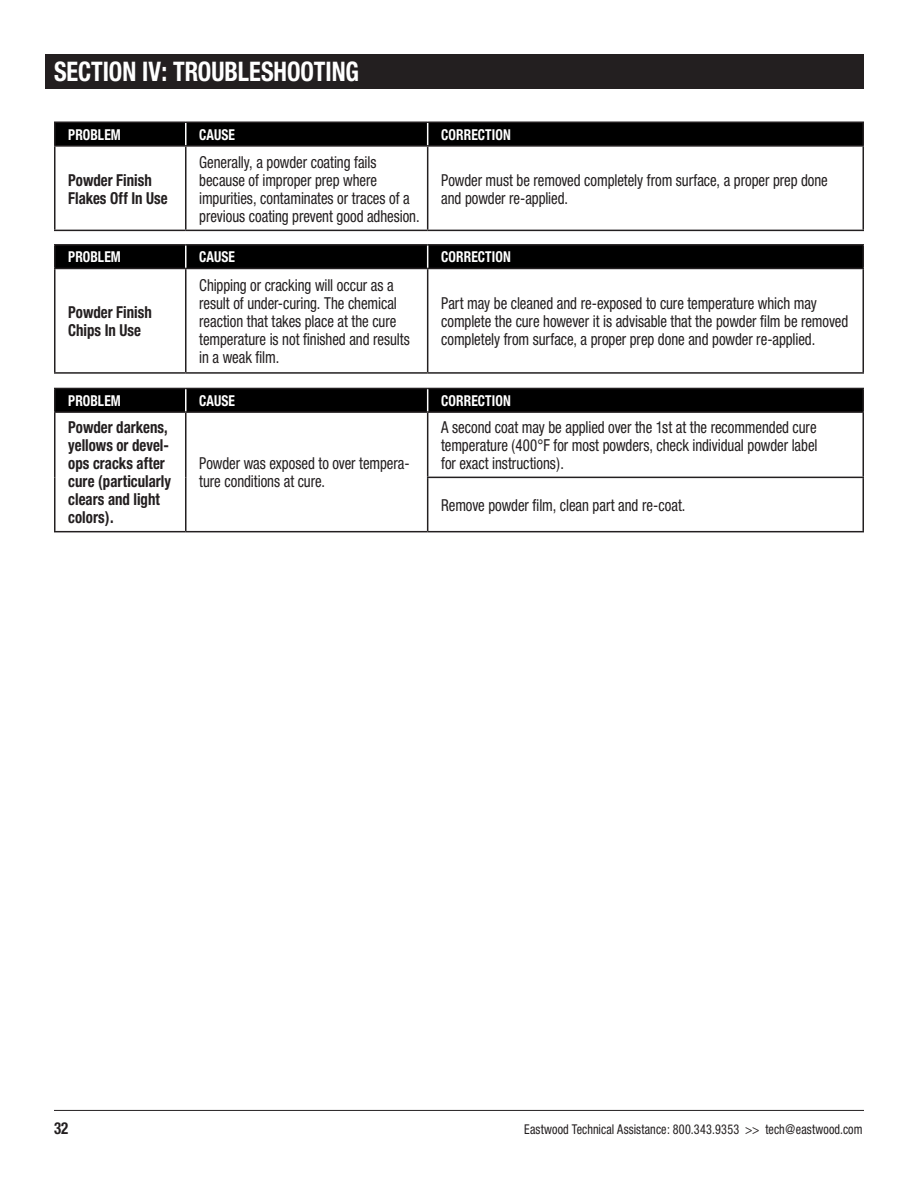
<style>
.page{position:relative;width:918px;height:1188px;background:#fff}
.page>*{position:absolute;margin:0;border:0;box-sizing:border-box;transform-origin:0 0}
.t1{font:700 condensed 27px "Helvetica Neue";color:#fff;scale:.9 1}
.t2{font:condensed 16.5px/18px "Helvetica Neue";letter-spacing:-.005em;color:#231f20;scale:.9 1}
.t3{font:700 condensed 16.5px/18px "Helvetica Neue";color:#231f20;scale:.9 1}
.t4{font:700 condensed 15px "Helvetica Neue";letter-spacing:.005em;color:#fff;scale:.9 1}
.t5{font:condensed 13.5px "Helvetica Neue";letter-spacing:.01em;color:#231f20;scale:.9 1}
</style>
<div class="page">
<hr style="left:54px;top:1110px;width:810px;height:1px;background:#231f20">
<div style="left:45px;top:54px;width:819px;height:35px;background:#231f20"></div>
<hr style="left:54px;top:147px;width:2px;height:83px;background:#231f20">
<hr style="left:185px;top:147px;width:2px;height:83px;background:#231f20">
<hr style="left:427px;top:147px;width:1px;height:83px;background:#231f20">
<hr style="left:862px;top:147px;width:2px;height:83px;background:#231f20">
<hr style="left:54px;top:230px;width:132px;height:1px;background:#231f20">
<hr style="left:186px;top:230px;width:242px;height:1px;background:#231f20">
<hr style="left:428px;top:230px;width:436px;height:1px;background:#231f20">
<hr style="left:54px;top:122px;width:132px;height:1px;background:#231f20">
<hr style="left:54px;top:123px;width:2px;height:22px;background:#231f20">
<hr style="left:54px;top:145px;width:132px;height:2px;background:#231f20">
<hr style="left:186px;top:145px;width:242px;height:2px;background:#231f20">
<hr style="left:428px;top:122px;width:436px;height:1px;background:#231f20">
<hr style="left:862px;top:123px;width:2px;height:22px;background:#231f20">
<hr style="left:428px;top:145px;width:436px;height:2px;background:#231f20">
<svg style="left:55px;top:122px;width:808px;height:24px;background:#040303"></svg>
<hr style="left:54px;top:269px;width:2px;height:103px;background:#231f20">
<hr style="left:185px;top:269px;width:2px;height:103px;background:#231f20">
<hr style="left:427px;top:269px;width:1px;height:103px;background:#231f20">
<hr style="left:862px;top:269px;width:2px;height:103px;background:#231f20">
<hr style="left:54px;top:372px;width:132px;height:2px;background:#231f20">
<hr style="left:186px;top:372px;width:242px;height:2px;background:#231f20">
<hr style="left:428px;top:372px;width:436px;height:2px;background:#231f20">
<hr style="left:54px;top:244px;width:132px;height:2px;background:#231f20">
<hr style="left:54px;top:246px;width:2px;height:22px;background:#231f20">
<hr style="left:186px;top:244px;width:242px;height:2px;background:#231f20">
<hr style="left:54px;top:268px;width:132px;height:1px;background:#231f20">
<hr style="left:186px;top:268px;width:242px;height:1px;background:#231f20">
<hr style="left:428px;top:244px;width:436px;height:2px;background:#231f20">
<hr style="left:862px;top:246px;width:2px;height:22px;background:#231f20">
<hr style="left:428px;top:268px;width:436px;height:1px;background:#231f20">
<svg style="left:55px;top:245px;width:808px;height:23px;background:#020202"></svg>
<hr style="left:54px;top:413px;width:2px;height:64px;background:#231f20">
<hr style="left:185px;top:413px;width:2px;height:64px;background:#231f20">
<hr style="left:427px;top:413px;width:1px;height:64px;background:#231f20">
<hr style="left:862px;top:413px;width:2px;height:64px;background:#231f20">
<hr style="left:54px;top:477px;width:2px;height:54px;background:#231f20">
<hr style="left:185px;top:477px;width:2px;height:54px;background:#231f20">
<hr style="left:427px;top:477px;width:437px;height:1px;background:#231f20">
<hr style="left:427px;top:478px;width:1px;height:53px;background:#231f20">
<hr style="left:862px;top:478px;width:2px;height:53px;background:#231f20">
<hr style="left:54px;top:531px;width:132px;height:1px;background:#231f20">
<hr style="left:186px;top:531px;width:242px;height:1px;background:#231f20">
<hr style="left:428px;top:531px;width:436px;height:1px;background:#231f20">
<hr style="left:54px;top:388px;width:132px;height:1px;background:#231f20">
<hr style="left:54px;top:389px;width:2px;height:22px;background:#231f20">
<hr style="left:54px;top:411px;width:132px;height:2px;background:#231f20">
<hr style="left:186px;top:411px;width:242px;height:2px;background:#231f20">
<hr style="left:428px;top:388px;width:436px;height:1px;background:#231f20">
<hr style="left:862px;top:389px;width:2px;height:22px;background:#231f20">
<hr style="left:428px;top:411px;width:436px;height:2px;background:#231f20">
<svg style="left:55px;top:388px;width:808px;height:24px;background:#030303"></svg>
<h1 class="t1" style="left:54px;top:55px;width:340px">SECTION IV: TROUBLESHOOTING</h1>
<p class="t4" style="left:68px;top:125px;width:60px">PROBLEM</p>
<p class="t4" style="left:199px;top:125px;width:41px">CAUSE</p>
<p class="t4" style="left:441px;top:125px;width:79px">CORRECTION</p>
<p class="t3" style="left:68px;top:170px;width:112px">Powder Finish<br>Flakes Off In Use</p>
<p class="t2" style="left:199px;top:153px;width:246px">Generally, a powder coating fails because of improper prep where impurities, contaminates or traces of a previous coating prevent good adhesion.</p>
<p class="t2" style="left:441px;top:171px;width:431px">Powder must be removed completely from surface, a proper prep done and powder re-applied.</p>
<p class="t4" style="left:68px;top:248px;width:60px">PROBLEM</p>
<p class="t4" style="left:199px;top:248px;width:41px">CAUSE</p>
<p class="t4" style="left:441px;top:248px;width:79px">CORRECTION</p>
<p class="t3" style="left:68px;top:303px;width:94px">Powder Finish<br>Chips In Use</p>
<p class="t2" style="left:199px;top:276px;width:236px">Chipping or cracking will occur as a result of under-curing. The chemical reaction that takes place at the cure temperature is not finished and results in a weak film.</p>
<p class="t2" style="left:441px;top:294px;width:454px">Part may be cleaned and re-exposed to cure temperature which may complete the cure however it is advisable that the powder film be removed completely from surface, a proper prep done and powder re-applied.</p>
<p class="t4" style="left:68px;top:392px;width:60px">PROBLEM</p>
<p class="t4" style="left:199px;top:392px;width:41px">CAUSE</p>
<p class="t4" style="left:441px;top:392px;width:79px">CORRECTION</p>
<p class="t3" style="left:68px;top:418px;width:116px">Powder darkens, yellows or devel&shy;ops cracks after cure (particularly clears and light colors).</p>
<p class="t2" style="left:441px;top:418px;width:420px;text-align:justify">A second coat may be applied over the 1st at the recommended cure temperature (400°F for most powders, check individual powder label for exact instructions).</p>
<p class="t2" style="left:441px;top:496px;width:273px">Remove powder film, clean part and re-coat.</p>
<p class="t2" style="left:199px;top:454px;width:235px">Powder was exposed to over tempera&shy;ture conditions at cure.</p>
<p class="t3" style="left:54px;top:1119px;width:18px">32</p>
<p class="t5" style="left:524px;top:1121px;width:377px">Eastwood Technical Assistance: 800.343.9353 &gt;&gt; tech@eastwood.com</p>
</div>
